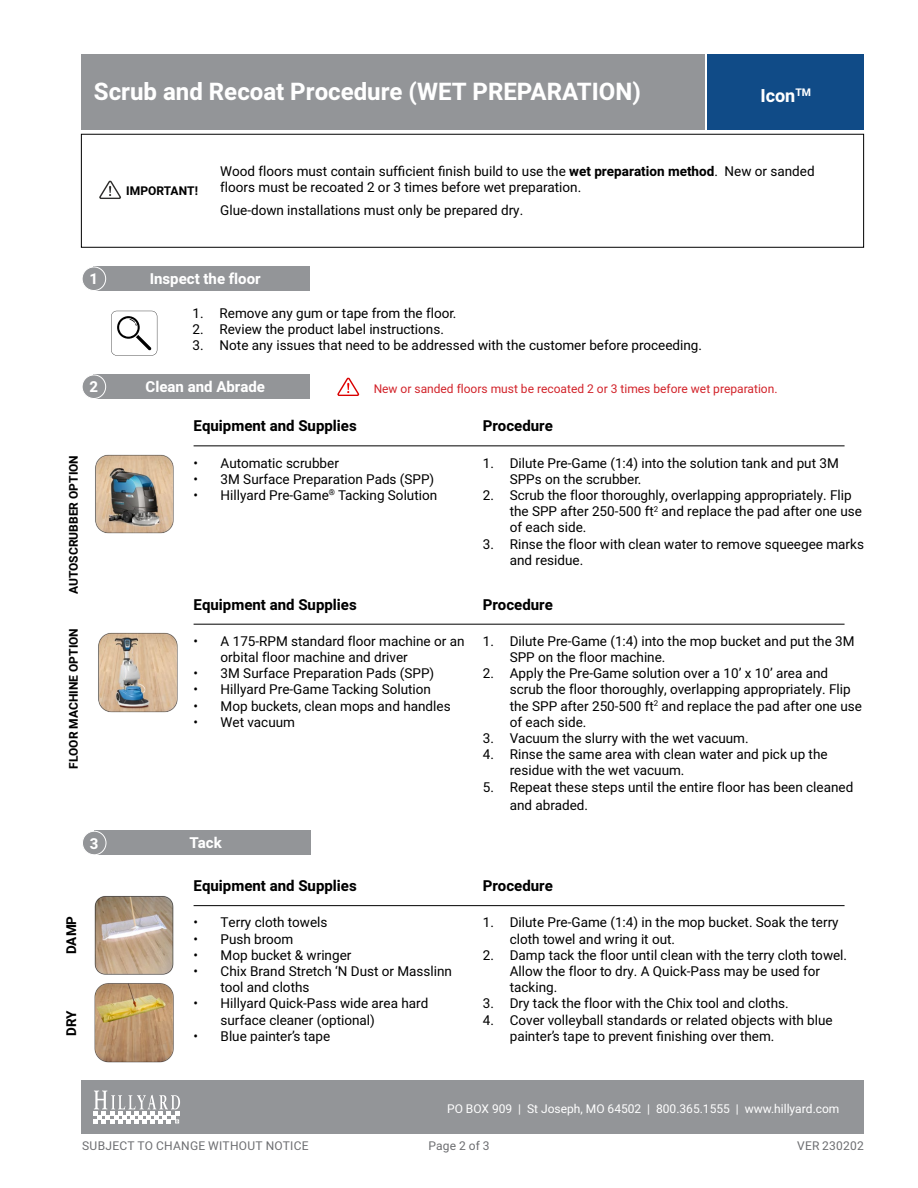
<style>
.page{position:relative;width:918px;height:1188px;background:#fff}
.page>*{position:absolute;margin:0;border:0;box-sizing:border-box;transform-origin:0 0}
.t1{font:700 24px "Heebo";color:#fff}
.t2{font:700 18px "Heebo";color:#fff}
.t3{font:700 15px "Heebo";color:#000}
.t4{font:700 15px "Heebo";color:#fff}
.t5{font:13.5px/16.2px "Heebo";color:#000}
.t6{font:700 13.5px "Heebo";color:#000}
.t7{font:12px "Heebo";color:#d2232a}
.t8{font:12px "Heebo";color:#fff}
.t9{font:700 12px "Heebo";color:#000}
.t10{font:12px "Heebo";letter-spacing:.02em;color:#6d6e71}
.s1{font-weight:700}
</style>
<div class="page">
<div style="left:94px;top:267px;width:216px;height:24px;background:#939598"></div>
<div style="left:82px;top:267px;width:24px;height:24px;background:#939598;border-radius:50%"></div>
<div style="left:82px;top:266px;width:24px;height:25px;border:1px solid #fff;border-radius:50%"></div>
<div style="left:81px;top:134px;width:783px;height:114px;border:1px solid #000"></div>
<div style="left:81px;top:1080px;width:783px;height:54px;background:#939598"></div>
<div style="left:81px;top:54px;width:783px;height:76px;background:#939598"></div>
<svg style="left:99px;top:180px;width:22px;height:19px"></svg>
<div style="left:706px;top:54px;width:158px;height:76px;background:#104b87"></div>
<hr style="left:705px;top:54px;width:1px;height:76px;background:#fff">
<div style="left:94px;top:375px;width:216px;height:24px;background:#939598"></div>
<div style="left:82px;top:375px;width:24px;height:24px;background:#939598;border-radius:50%"></div>
<div style="left:82px;top:374px;width:24px;height:25px;border:1px solid #fff;border-radius:50%"></div>
<hr style="left:194px;top:446px;width:651px;height:1px;background:#000">
<div style="left:94px;top:831px;width:216px;height:24px;background:#939598"></div>
<div style="left:82px;top:831px;width:24px;height:24px;background:#939598;border-radius:50%"></div>
<div style="left:82px;top:831px;width:25px;height:24px;border:1px solid #fff;border-radius:50%"></div>
<hr style="left:194px;top:905px;width:651px;height:1px;background:#000">
<svg style="left:111px;top:311px;width:46px;height:45px"></svg>
<img style="left:98px;top:632px;width:80px;height:81px">
<img style="left:94px;top:896px;width:80px;height:79px">
<img style="left:94px;top:983px;width:80px;height:80px">
<hr style="left:194px;top:624px;width:651px;height:1px;background:#000">
<svg style="left:337px;top:377px;width:23px;height:19px"></svg>
<img style="left:95px;top:454px;width:79px;height:80px">
<svg style="left:94px;top:1091px;width:86px;height:32px"></svg>
<h1 class="t1" style="left:94px;top:75px;width:548px">Scrub and Recoat Procedure (WET PREPARATION)</h1>
<h2 class="t2" style="left:760px;top:83px;width:52px">Icon<sup>TM</sup></h2>
<p class="t9" style="left:126px;top:182px;width:73px">IMPORTANT!</p>
<p class="t5" style="left:220px;top:163px;width:596px">Wood floors must contain sufficient finish build to use the <span class="s1">wet preparation method</span>. New or sanded floors must be recoated 2 or 3 times before wet preparation.</p>
<p class="t5" style="left:220px;top:202px;width:304px">Glue-down installations must only be prepared dry.</p>
<p class="t4" style="left:89px;top:269px;width:10px">1</p>
<p class="t4" style="left:150px;top:268px;width:112px">Inspect the floor</p>
<p class="t9" style="left:65px;top:594px;width:140px;rotate:-90deg">AUTOSCRUBBER OPTION</p>
<p class="t9" style="left:65px;top:769px;width:142px;rotate:-90deg">FLOOR MACHINE OPTION</p>
<p class="t6" style="left:62px;top:954px;width:40px;rotate:-90deg">DAMP</p>
<p class="t6" style="left:62px;top:1036px;width:27px;rotate:-90deg">DRY</p>
<p class="t5" style="left:193px;top:305px;width:265px">1. Remove any gum or tape from the floor.</p>
<p class="t5" style="left:193px;top:321px;width:253px">2. Review the product label instructions.</p>
<p class="t5" style="left:193px;top:338px;width:511px">3. Note any issues that need to be addressed with the customer before proceeding.</p>
<p class="t4" style="left:89px;top:377px;width:10px">2</p>
<p class="t4" style="left:146px;top:376px;width:121px">Clean and Abrade</p>
<p class="t3" style="left:194px;top:416px;width:165px">Equipment and Supplies</p>
<p class="t5" style="left:194px;top:455px;width:147px">• Automatic scrubber</p>
<p class="t5" style="left:194px;top:471px;width:242px">• 3M Surface Preparation Pads (SPP)</p>
<p class="t5" style="left:194px;top:487px;width:245px">• Hillyard Pre-Game<sup>®</sup> Tacking Solution</p>
<p class="t7" style="left:374px;top:380px;width:405px">New or sanded floors must be recoated 2 or 3 times before wet preparation.</p>
<p class="t3" style="left:483px;top:416px;width:72px">Procedure</p>
<p class="t5" style="left:510px;top:455px;width:331px;text-indent:-27px">1. Dilute Pre-Game (1:4) into the solution tank and put 3M<br>SPPs on the scrubber.</p>
<p class="t5" style="left:510px;top:487px;width:354px;text-indent:-27px">2. Scrub the floor thoroughly, overlapping appropriately. Flip the SPP after 250-500 ft<sup>2</sup> and replace the pad after one use of each side.</p>
<p class="t5" style="left:510px;top:536px;width:356px;text-indent:-27px">3. Rinse the floor with clean water to remove squeegee marks and residue.</p>
<p class="t3" style="left:194px;top:594px;width:165px">Equipment and Supplies</p>
<p class="t5" style="left:221px;top:633px;width:245px;text-indent:-27px">• A 175-RPM standard floor machine or an orbital floor machine and driver</p>
<p class="t5" style="left:194px;top:665px;width:242px">• 3M Surface Preparation Pads (SPP)</p>
<p class="t5" style="left:194px;top:682px;width:239px">• Hillyard Pre-Game Tacking Solution</p>
<p class="t5" style="left:194px;top:698px;width:259px">• Mop buckets, clean mops and handles</p>
<p class="t5" style="left:194px;top:714px;width:103px">• Wet vacuum</p>
<p class="t4" style="left:90px;top:833px;width:10px">3</p>
<p class="t4" style="left:189px;top:833px;width:34px">Tack</p>
<p class="t3" style="left:194px;top:875px;width:165px">Equipment and Supplies</p>
<p class="t5" style="left:194px;top:914px;width:135px">• Terry cloth towels</p>
<p class="t5" style="left:194px;top:931px;width:101px">• Push broom</p>
<p class="t5" style="left:194px;top:947px;width:159px">• Mop bucket &amp; wringer</p>
<p class="t5" style="left:221px;top:963px;width:233px;text-indent:-27px">• Chix Brand Stretch ‘N Dust or Masslinn tool and cloths</p>
<p class="t5" style="left:221px;top:995px;width:209px;text-indent:-27px">• Hillyard Quick-Pass wide area hard surface cleaner (optional)</p>
<p class="t5" style="left:194px;top:1028px;width:138px">• Blue painter’s tape</p>
<p class="t3" style="left:483px;top:594px;width:72px">Procedure</p>
<p class="t5" style="left:510px;top:633px;width:346px;text-indent:-27px">1. Dilute Pre-Game (1:4) into the mop bucket and put the 3M<br>SPP on the floor machine.</p>
<p class="t5" style="left:510px;top:665px;width:354px;text-indent:-27px">2. Apply the Pre-Game solution over a 10’ x 10’ area and scrub the floor thoroughly, overlapping appropriately. Flip the SPP after 250-500 ft<sup>2</sup> and replace the pad after one use of each side.</p>
<p class="t5" style="left:483px;top:730px;width:267px">3. Vacuum the slurry with the wet vacuum.</p>
<p class="t5" style="left:510px;top:746px;width:319px;text-indent:-27px">4. Rinse the same area with clean water and pick up the residue with the wet vacuum.</p>
<p class="t5" style="left:510px;top:778px;width:345px;line-height:18px;text-indent:-27px">5. Repeat these steps until the entire floor has been cleaned and abraded.</p>
<p class="t3" style="left:483px;top:875px;width:72px">Procedure</p>
<p class="t5" style="left:510px;top:914px;width:330px;text-indent:-27px">1. Dilute Pre-Game (1:4) in the mop bucket. Soak the terry cloth towel and wring it out.</p>
<p class="t5" style="left:510px;top:947px;width:339px;text-indent:-27px">2. Damp tack the floor until clean with the terry cloth towel.<br>Allow the floor to dry. A Quick-Pass may be used for tacking.</p>
<p class="t5" style="left:483px;top:995px;width:307px">3. Dry tack the floor with the Chix tool and cloths.</p>
<p class="t5" style="left:510px;top:1012px;width:324px;text-indent:-27px">4. Cover volleyball standards or related objects with blue painter’s tape to prevent finishing over them.</p>
<p class="t8" style="left:447px;top:1101px;width:394px">PO BOX 909 | St Joseph, MO 64502 | 800.365.1555 | www.hillyard.com</p>
<p class="t10" style="left:428px;top:1137px;width:63px">Page 2 of 3</p>
<p class="t10" style="left:82px;top:1137px;width:228px">SUBJECT TO CHANGE WITHOUT NOTICE</p>
<p class="t10" style="left:797px;top:1137px;width:68px">VER 230202</p>
</div>
